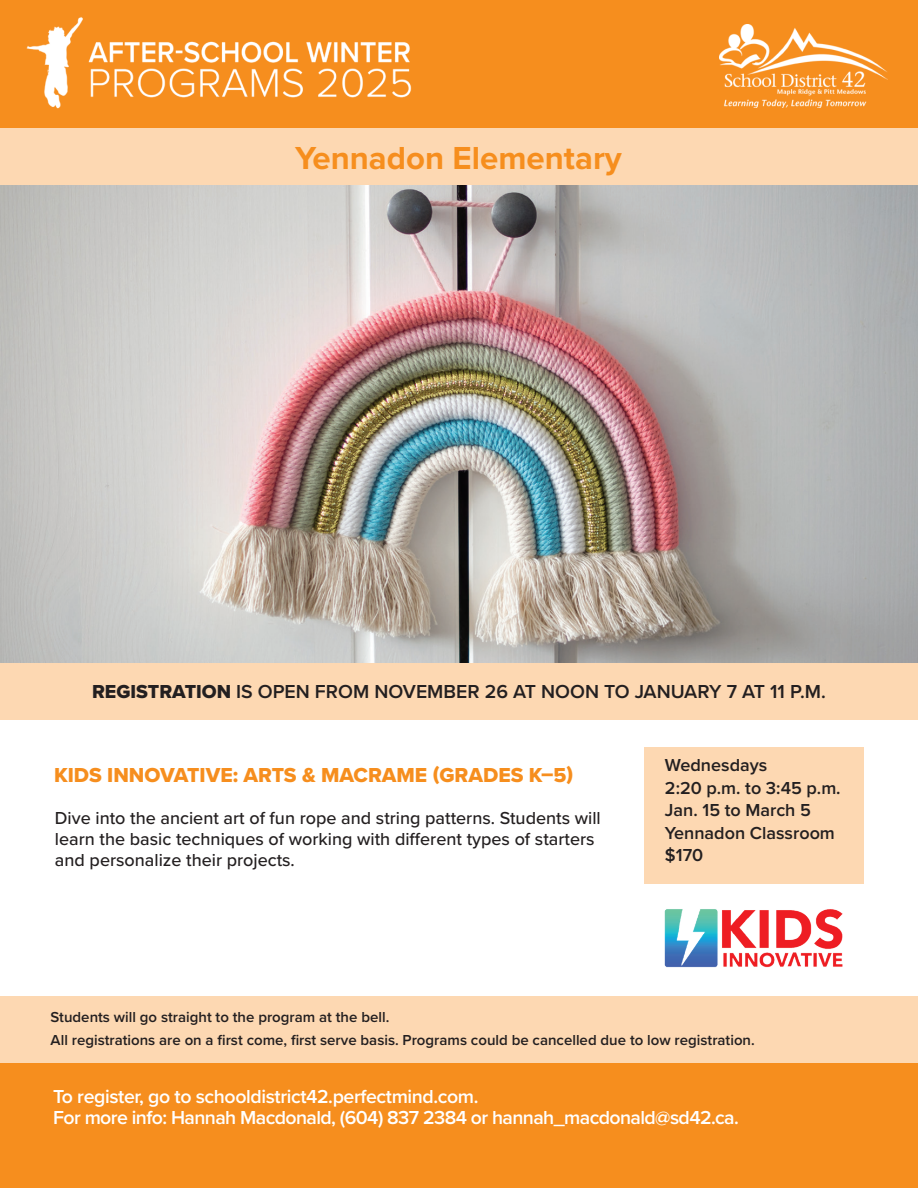
<style>
.page{position:relative;width:918px;height:1188px;background:#fff}
.page>*{position:absolute;margin:0;border:0;box-sizing:border-box;transform-origin:0 0}
.t1{font:700 33px "Proxima Nova";color:#f68e1e}
.t2{font:21px "Proxima Nova Extrabld";color:#f68e1e}
.t3{font:600 19.5px/21.6px "Proxima Nova";letter-spacing:-.03em;color:#fff}
.t4{font:600 19.5px "Proxima Nova";color:#231f20}
.t5{font:500 18px/21px "Proxima Nova";color:#231f20}
.t6{font:600 18px/22.5px "Proxima Nova";color:#231f20}
.t7{font:600 15px/22.5px "Proxima Nova";color:#231f20}
.s1{font-family:"Proxima Nova Extrabld";font-weight:400}
</style>
<div class="page">
<div style="left:0;top:662px;width:918px;height:58px;background:#fdd8b2"></div>
<div style="left:0;top:0;width:918px;height:128px;background:#f68e1e"></div>
<div style="left:0;top:128px;width:918px;height:58px;background:#fdd8b2"></div>
<img style="left:0;top:186px;width:918px;height:476px">
<img style="left:719px;top:24px;width:169px;height:84px">
<div style="left:0;top:997px;width:918px;height:67px;background:#fdd8b2"></div>
<div style="left:0;top:1064px;width:918px;height:124px;background:#f68e1e"></div>
<img style="left:26px;top:17px;width:386px;height:92px">
<div style="left:645px;top:747px;width:219px;height:137px;background:#fdd8b2"></div>
<img style="left:664px;top:909px;width:179px;height:59px">
<h1 class="t1" style="left:295px;top:138px;width:328px">Yennadon Elementary</h1>
<p class="t4" style="left:92px;top:680px;width:735px"><span class="s1">REGISTRATION</span> IS OPEN FROM NOVEMBER 26 AT NOON TO JANUARY 7 AT 11 P.M.</p>
<p class="t2" style="left:54px;top:762px;width:521px">KIDS INNOVATIVE: ARTS &amp; MACRAME (GRADES K–5)</p>
<p class="t6" style="left:665px;top:754px;width:177px">Wednesdays<br>2:20 p.m. to 3:45 p.m.<br>Jan. 15 to March 5<br>Yennadon Classroom $170</p>
<p class="t5" style="left:55px;top:808px;width:547px">Dive into the ancient art of fun rope and string patterns. Students will learn the basic techniques of working with different types of starters and personalize their projects.</p>
<p class="t7" style="left:51px;top:1006px;width:706px">Students will go straight to the program at the bell.<br>All registrations are on a first come, first serve basis. Programs could be cancelled due to low registration.</p>
<p class="t3" style="left:53px;top:1086px;width:687px">To register, go to schooldistrict42.perfectmind.com.<br>For more info: Hannah Macdonald, (604) 837 2384 or hannah_macdonald@sd42.ca.</p>
</div>
